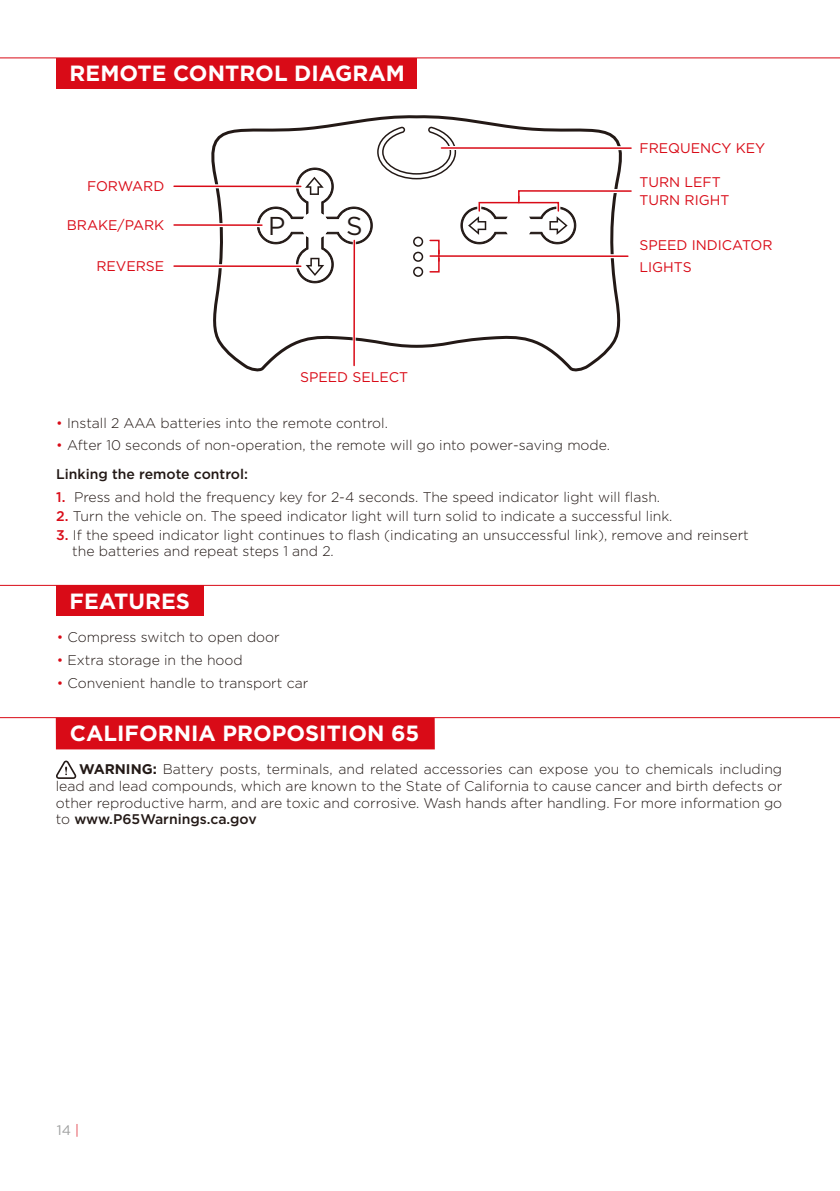
<style>
.page{position:relative;width:840px;height:1191px;background:#fff}
.page>*{position:absolute;margin:0;border:0;box-sizing:border-box;transform-origin:0 0}
.t1{font:25.8px "Gotham";color:#231916}
.t2{font:700 22px "Gotham";color:#fff}
.t3{font:300 14px/16.8px "Gotham";color:#231916}
.t4{font:14px/18px "Gotham";color:#d90b17}
.t5{font:13.8px "Gotham";color:#9fa0a0}
.s1{color:#d90b17}
.s2{font-weight:500}
.s3{font-weight:500;color:#d90b17}
.s4{font-weight:700}
.s5{font-weight:300;color:#d90b17}
</style>
<div class="page">
<div style="left:56px;top:58px;width:361px;height:30px;background:#d90b17"></div>
<hr style="left:0;top:57px;width:839px;height:1px;background:#d90b17">
<div style="left:56px;top:585px;width:147px;height:31px;background:#d90b17"></div>
<hr style="left:0;top:585px;width:839px;height:1px;background:#d90b17">
<svg style="left:211px;top:115px;width:418px;height:257px"></svg>
<hr style="left:441px;top:146px;width:189px;height:4px;background:#fff">
<hr style="left:441px;top:147px;width:189px;height:2px;background:#d90b17">
<hr style="left:174px;top:223px;width:88px;height:4px;background:#fff">
<hr style="left:174px;top:224px;width:88px;height:2px;background:#d90b17">
<hr style="left:174px;top:264px;width:126px;height:4px;background:#fff">
<hr style="left:174px;top:265px;width:126px;height:2px;background:#d90b17">
<hr style="left:352px;top:240px;width:3px;height:125px;background:#fff">
<hr style="left:353px;top:240px;width:2px;height:125px;background:#d90b17">
<svg style="left:196px;top:184px;width:60px;height:4px"></svg>
<hr style="left:174px;top:185px;width:126px;height:2px;background:#d90b17">
<div style="left:477px;top:201px;width:83px;height:12px;border:4px solid #fff"></div>
<div style="left:478px;top:202px;width:80px;height:10px;border:2px solid #d90b17"></div>
<hr style="left:430px;top:254px;width:197px;height:4px;background:#fff">
<hr style="left:430px;top:255px;width:197px;height:2px;background:#d90b17">
<svg style="left:514px;top:187px;width:118px;height:58px"></svg>
<svg style="left:256px;top:127px;width:252px;height:157px"></svg>
<div style="left:56px;top:717px;width:378px;height:32px;background:#d90b17"></div>
<hr style="left:0;top:717px;width:839px;height:1px;background:#d90b17">
<svg style="left:56px;top:760px;width:20px;height:19px"></svg>
<h2 class="t2" style="left:70px;top:59px;width:336px">REMOTE CONTROL DIAGRAM</h2>
<p class="t4" style="left:87px;top:177px;width:79px">FORWARD</p>
<p class="t4" style="left:67px;top:216px;width:99px">BRAKE/PARK</p>
<p class="t4" style="left:96px;top:257px;width:69px">REVERSE</p>
<h1 class="t1" style="left:268px;top:209px;width:19px">P</h1>
<h1 class="t1" style="left:346px;top:209px;width:18px">S</h1>
<p class="t4" style="left:300px;top:367px;width:109px">SPEED SELECT</p>
<p class="t4" style="left:639px;top:139px;width:127px">FREQUENCY KEY</p>
<p class="t4" style="left:639px;top:173px;width:91px">TURN LEFT<br>TURN RIGHT</p>
<p class="t4" style="left:639px;top:233px;width:134px;line-height:22px">SPEED INDICATOR<br>LIGHTS</p>
<p class="t3" style="left:56px;top:414px;width:333px"><span class="s1">•</span> Install 2 AAA batteries into the remote control.</p>
<p class="t3" style="left:56px;top:431px;width:555px;line-height:28.8px"><span class="s1">•</span> After 10 seconds of non-operation, the remote will go into power-saving mode.<br><span class="s2">Linking the remote control:</span></p>
<p class="t3" style="left:56px;top:488px;width:605px"><span class="s3">1.</span> Press and hold the frequency key for 2-4 seconds. The speed indicator light will flash.</p>
<p class="t3" style="left:56px;top:507px;width:617px"><span class="s3">2.</span> Turn the vehicle on. The speed indicator light will turn solid to indicate a successful link.</p>
<p class="t3" style="left:72px;top:526px;width:677px;text-indent:-16px"><span class="s3">3.</span> If the speed indicator light continues to flash (indicating an unsuccessful link), remove and reinsert the batteries and repeat steps 1 and 2.</p>
<h2 class="t2" style="left:70px;top:586px;width:122px">FEATURES</h2>
<p class="t3" style="left:57px;top:628px;width:224px"><span class="s1">•</span> Compress switch to open door</p>
<p class="t3" style="left:57px;top:651px;width:187px"><span class="s1">•</span> Extra storage in the hood</p>
<p class="t3" style="left:57px;top:674px;width:253px"><span class="s1">•</span> Convenient handle to transport car</p>
<h2 class="t2" style="left:70px;top:718px;width:351px">CALIFORNIA PROPOSITION 65</h2>
<p class="t3" style="left:56px;top:760px;width:727px;text-align:justify;text-indent:23px"><span class="s4">WARNING:</span> Battery posts, terminals, and related accessories can expose you to chemicals including lead and lead compounds, which are known to the State of California to cause cancer and birth defects or other reproductive harm, and are toxic and corrosive. Wash hands after handling. For more information go to <span class="s2">www.P65Warnings.ca.gov</span></p>
<p class="t5" style="left:57px;top:1121px;width:24px">14 <span class="s5">|</span></p>
</div>
